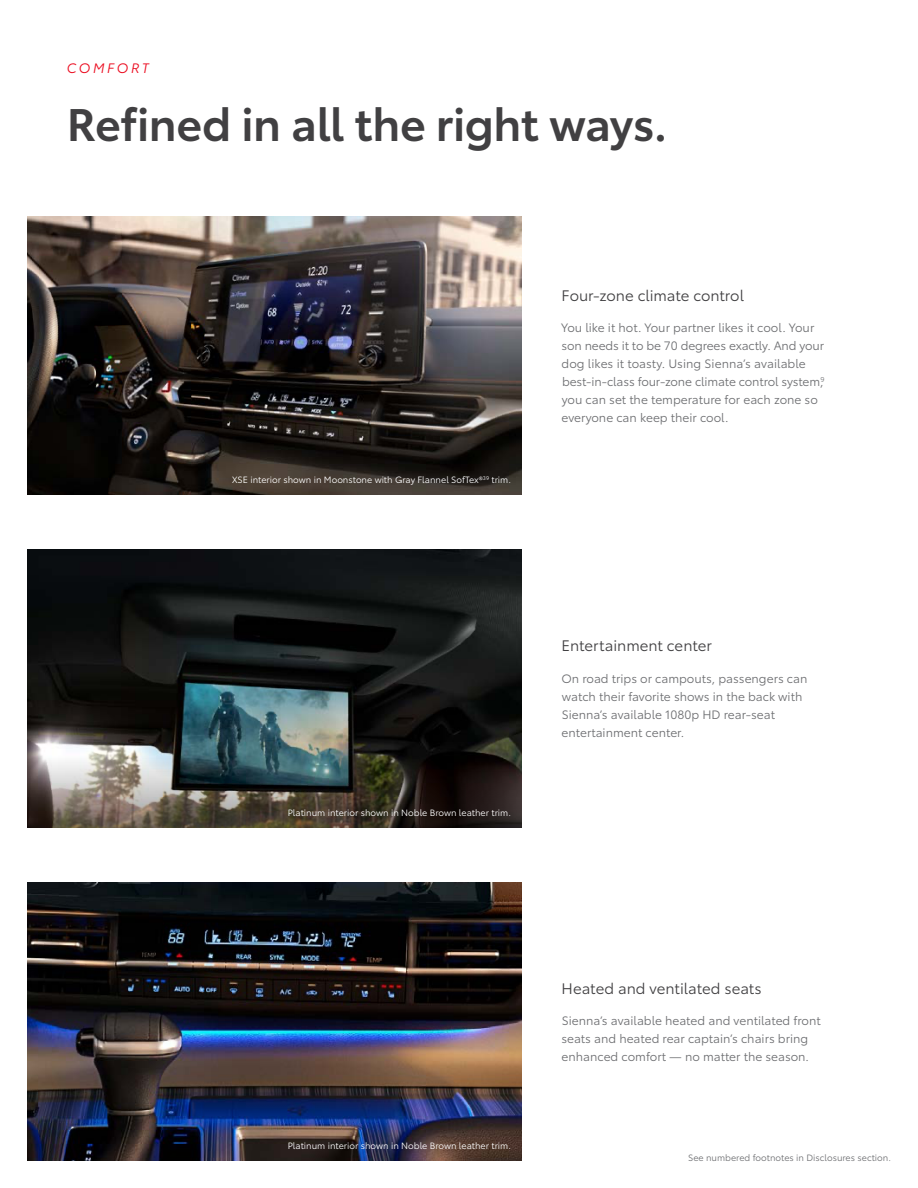
<style>
.page{position:relative;width:918px;height:1188px;background:#fff}
.page>*{position:absolute;margin:0;border:0;box-sizing:border-box;transform-origin:0 0}
.t1{font:600 45px "Toyota Type";letter-spacing:-.01em;color:#414042}
.t2{font:15px "Toyota Type";color:#414042}
.t3{font:italic 13.5px "Toyota Type";letter-spacing:.19em;color:#eb0a1e}
.t4{font:12px/18px "Toyota Type";color:#6d6e71}
.t5{font:9px "Toyota Type";color:#fff}
.t6{font:9px "Toyota Type";color:#6d6e71}
</style>
<div class="page">
<img style="left:27px;top:217px;width:494px;height:278px">
<img style="left:27px;top:550px;width:494px;height:184px">
<img style="left:27px;top:883px;width:494px;height:278px">
<img style="left:27px;top:734px;width:494px;height:94px">
<p class="t3" style="left:67px;top:58px;width:83px">COMFORT</p>
<h1 class="t1" style="left:67px;top:91px;width:602px">Refined in all the right ways.</h1>
<p class="t5" style="left:232px;top:473px;width:281px">XSE interior shown in Moonstone with Gray Flannel SofTex®<sup>39</sup> trim.</p>
<p class="t2" style="left:562px;top:284px;width:184px">Four-zone climate control</p>
<p class="t4" style="left:561px;top:318px;width:265px">You like it hot. Your partner likes it cool. Your son needs it to be 70 degrees exactly. And your dog likes it toasty. Using Sienna’s available best-in-class four-zone climate control system,<sup>9 </sup>you can set the temperature for each zone so everyone can keep their cool.</p>
<p class="t5" style="left:288px;top:806px;width:225px">Platinum interior shown in Noble Brown leather trim.</p>
<p class="t2" style="left:562px;top:635px;width:152px">Entertainment center</p>
<p class="t4" style="left:562px;top:669px;width:247px">On road trips or campouts, passengers can watch their favorite shows in the back with Sienna’s available 1080p HD rear-seat entertainment center.</p>
<p class="t5" style="left:288px;top:1139px;width:225px">Platinum interior shown in Noble Brown leather trim.</p>
<p class="t2" style="left:562px;top:977px;width:202px">Heated and ventilated seats</p>
<p class="t4" style="left:561px;top:1011px;width:261px">Sienna’s available heated and ventilated front seats and heated rear captain’s chairs bring enhanced comfort — no matter the season.</p>
<p class="t6" style="left:688px;top:1151px;width:204px">See numbered footnotes in Disclosures section.</p>
</div>
